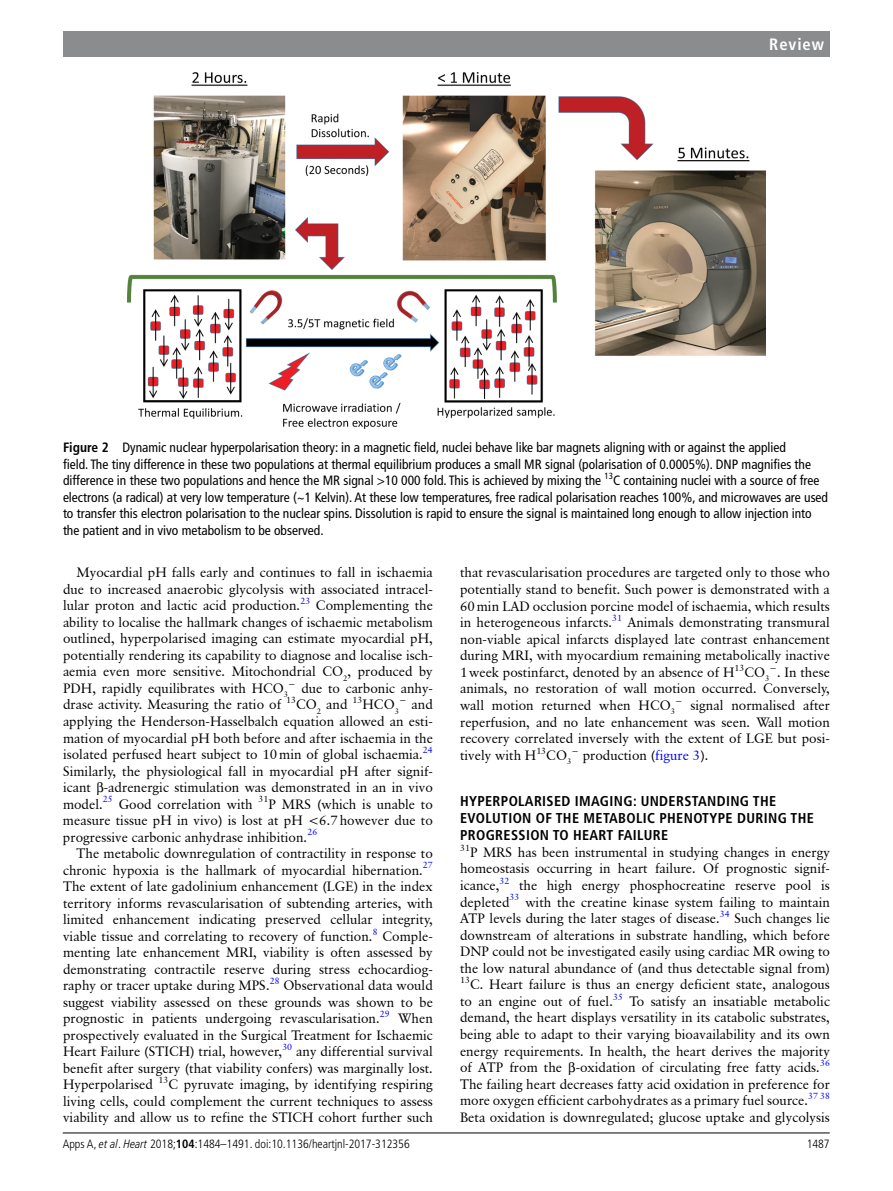
<style>
.page{position:relative;width:893px;height:1191px;background:#fff}
.page>*{position:absolute;margin:0;border:0;box-sizing:border-box;transform-origin:0 0}
.t1{font:700 condensed 16.5px "Frutiger LT Pro";letter-spacing:.055em;color:#fff}
.t2{font:700 condensed 14.25px/17.2px "Frutiger LT Pro";letter-spacing:.025em;color:#000}
.t3{font:13.5px/16.5px "Classical Garamond BT";color:#000;text-align:justify}
.t4{font:condensed 13.5px/16.5px "Frutiger LT Pro";color:#000}
.t5{font:300 condensed 12px "Frutiger LT Pro";color:#000}
.t6{font:9px "Classical Garamond BT";color:#00f}
.t7{font:9px "Classical Garamond BT";color:#000}
.s1{font-weight:700}
.s2{font-size:13.5px}
.s3{color:#00f}
.s4{font-style:italic}
</style>
<div class="page">
<hr style="left:63px;top:1132px;width:767px;height:1px;background:#000">
<div style="left:63px;top:31px;width:767px;height:25px;background:#8a8c8e"></div>
<img style="left:127px;top:72px;width:638px;height:356px">
<p class="t1" style="left:769px;top:34px;width:56px">Review</p>
<p class="t4" style="left:63px;top:439px;width:767px"><span class="s1">Figure 2</span> Dynamic nuclear hyperpolarisation theory: in a magnetic field, nuclei behave like bar magnets aligning with or against the applied<br>field. The tiny difference in these two populations at thermal equilibrium produces a small MR signal (polarisation of 0.0005%). DNP magnifies the difference in these two populations and hence the MR signal &gt;10 000 fold. This is achieved by mixing the <sup>13</sup>C containing nuclei with a source of free electrons (a radical) at very low temperature (~1 Kelvin). At these low temperatures, free radical polarisation reaches 100%, and microwaves are used to transfer this electron polarisation to the nuclear spins. Dissolution is rapid to ensure the signal is maintained long enough to allow injection into the patient and in vivo metabolism to be observed.</p>
<p class="t3" style="left:63px;top:564px;width:371px;text-indent:14px">Myocardial pH falls early and continues to fall in ischaemia due to increased anaerobic glycolysis with associated intracel&shy;lular proton and lactic acid production.<sup>23</sup> Complementing the ability to localise the hallmark changes of ischaemic metabolism outlined, hyperpolarised imaging can estimate myocardial pH, potentially rendering its capability to diagnose and localise isch&shy;aemia even more sensitive. Mitochondrial CO<sub>2</sub>, produced by PDH, rapidly equilibrates with HCO<sub>3</sub><sup>−</sup> due to carbonic anhy&shy;drase activity. Measuring the ratio of <sup>13</sup>CO<sub>2</sub> and <sup>13</sup>HCO<sub>3</sub><sup>−</sup> and applying the Henderson-Hasselbalch equation allowed an esti&shy;mation of myocardial pH both before and after ischaemia in the isolated perfused heart subject to 10min of global ischaemia.<sup>24<br></sup>Similarly, the physiological fall in myocardial pH after signif&shy;icant -adrenergic stimulation was demonstrated in an in vivo model.<sup>25</sup> Good correlation with <sup>31</sup>P MRS (which is unable to measure tissue pH in vivo) is lost at pH &lt;6.7however due to progressive carbonic anhydrase inhibition.<sup>26</sup></p>
<p class="t3" style="left:63px;top:845px;width:371px;text-indent:14px">The metabolic downregulation of contractility in response to chronic hypoxia is the hallmark of myocardial hibernation.<sup>27<br></sup>The extent of late gadolinium enhancement (LGE) in the index territory informs revascularisation of subtending arteries, with limited enhancement indicating preserved cellular integrity, viable tissue and correlating to recovery of function.<sup>8</sup> Comple&shy;menting late enhancement MRI, viability is often assessed by demonstrating contractile reserve during stress echocardiog&shy;raphy or tracer uptake during MPS.<sup>28</sup> Observational data would suggest viability assessed on these grounds was shown to be prognostic in patients undergoing revascularisation.<sup>29</sup></p>
<p class="t3" style="left:63px;top:1010px;width:371px;text-indent:335px">When prospectively evaluated in the Surgical Treatment for Ischaemic Heart Failure (STICH) trial, however,<sup>30</sup> any differential survival benefit after surgery (that viability confers) was marginally lost.<br>Hyperpolarised <sup>13</sup>C pyruvate imaging, by identifying respiring living cells, could complement the current techniques to assess viability and allow us to refine the STICH cohort further such</p>
<p class="t3" style="left:460px;top:564px;width:371px">that revascularisation procedures are targeted only to those who potentially stand to benefit. Such power is demonstrated with a 60min LAD occlusion porcine model of ischaemia, which results in heterogeneous infarcts.<sup>31</sup> Animals demonstrating transmural non-viable apical infarcts displayed late contrast enhancement during MRI, with myocardium remaining metabolically inactive 1week postinfarct, denoted by an absence of H</p>
<p class="t7" style="left:734px;top:662px;width:37px">13<span class="s2">CO</span><sub>3</sub></p>
<p class="t3" style="left:460px;top:663px;width:371px;text-indent:309px"><sup>−</sup>. In these animals, no restoration of wall motion occurred. Conversely, wall motion returned when HCO<sub>3</sub></p>
<p class="t3" style="left:460px;top:697px;width:371px;text-indent:230px">signal normalised after reperfusion, and no late enhancement was seen. Wall motion recovery correlated inversely with the extent of LGE but posi&shy;tively with H</p>
<p class="t7" style="left:675px;top:695px;width:9px">−</p>
<p class="t7" style="left:536px;top:745px;width:37px">13<span class="s2">CO</span><sub>3</sub></p>
<p class="t3" style="left:571px;top:746px;width:139px"><sup>−</sup> production (<span class="s3">figure 3</span>).</p>
<p class="t2" style="left:460px;top:792px;width:355px">HYPERPOLARISED IMAGING: UNDERSTANDING THE<br>EVOLUTION OF THE METABOLIC PHENOTYPE DURING THE<br>PROGRESSION TO HEART FAILURE</p>
<p class="t3" style="left:460px;top:843px;width:371px"><sup>31</sup>P MRS has been instrumental in studying changes in energy homeostasis occurring in heart failure. Of prognostic signif&shy;icance,</p>
<p class="t6" style="left:500px;top:875px;width:11px">32</p>
<p class="t3" style="left:519px;top:876px;width:312px">the high energy phosphocreatine reserve pool is</p>
<p class="t3" style="left:460px;top:893px;width:51px">depleted</p>
<p class="t6" style="left:509px;top:891px;width:11px">33</p>
<p class="t3" style="left:460px;top:893px;width:371px;text-indent:65px">with the creatine kinase system failing to maintain<br>ATP levels during the later stages of disease.</p>
<p class="t6" style="left:720px;top:908px;width:11px">34</p>
<p class="t3" style="left:460px;top:910px;width:371px;text-indent:274px">Such changes lie downstream of alterations in substrate handling, which before DNP could not be investigated easily using cardiac MR owing to the low natural abundance of (and thus detectable signal from)</p>
<p class="t7" style="left:460px;top:974px;width:11px">13</p>
<p class="t3" style="left:460px;top:976px;width:371px;text-indent:10px">C. Heart failure is thus an energy deficient state, analogous to an engine out of fuel.</p>
<p class="t6" style="left:613px;top:991px;width:11px">35</p>
<p class="t3" style="left:460px;top:992px;width:371px;text-indent:169px">To satisfy an insatiable metabolic demand, the heart displays versatility in its catabolic substrates, being able to adapt to their varying bioavailability and its own energy requirements. In health, the heart derives the majority of ATP from the -oxidation of circulating free fatty acids.</p>
<p class="t6" style="left:820px;top:1057px;width:11px">36</p>
<p class="t3" style="left:460px;top:1075px;width:371px">The failing heart decreases fatty acid oxidation in preference for more oxygen efficient carbohydrates as a primary fuel source.</p>
<p class="t6" style="left:808px;top:1090px;width:23px">37 38</p>
<p class="t3" style="left:460px;top:1108px;width:371px">Beta oxidation is downregulated; glucose uptake and glycolysis</p>
<p class="t5" style="left:63px;top:1136px;width:349px">Apps A, <span class="s4">et al</span>. <span class="s4">Heart</span> 2018;<span class="s1">104</span>:1484–1491. doi:10.1136/heartjnl-2017-312356</p>
<p class="t5" style="left:807px;top:1136px;width:25px">1487</p>
</div>
